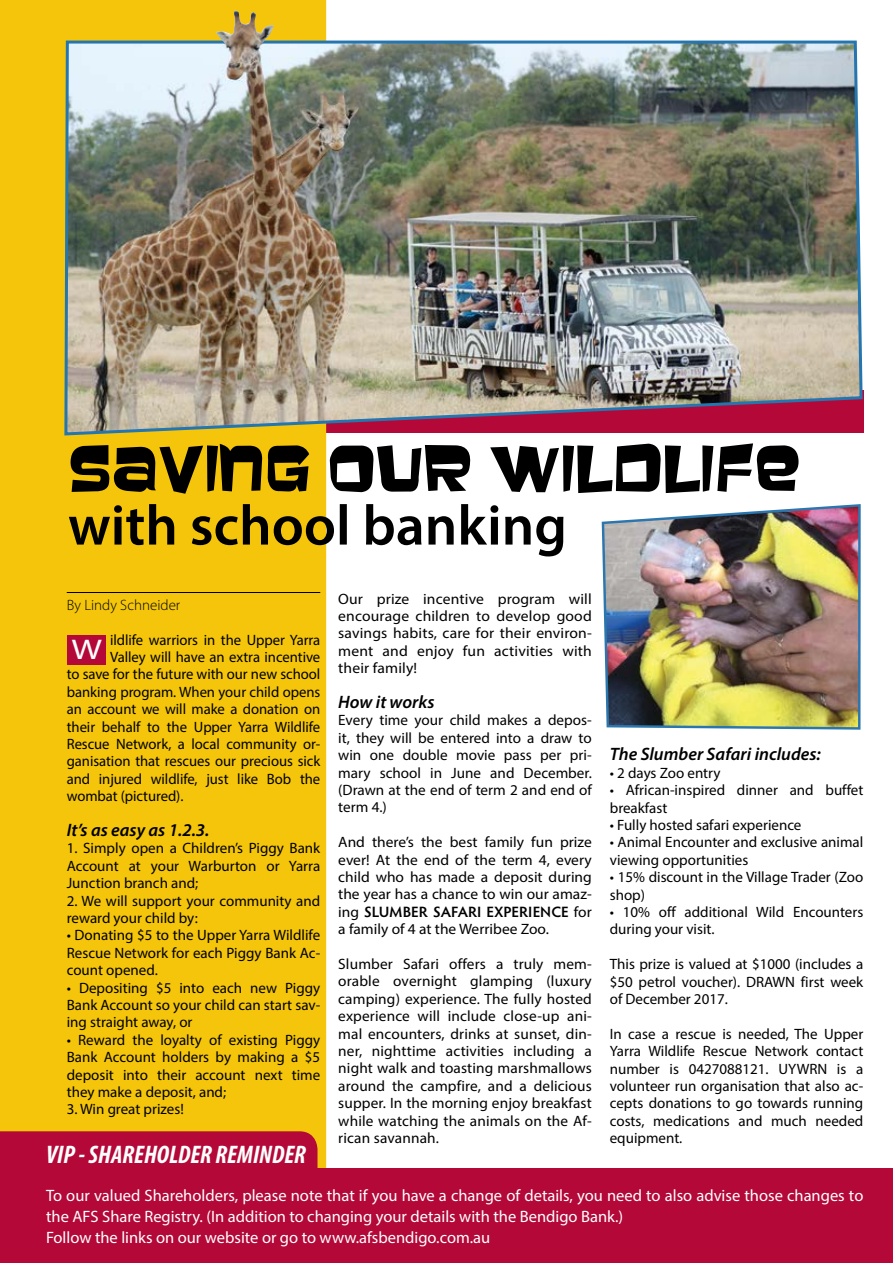
<style>
.page{position:relative;width:893px;height:1263px;background:#fff}
.page>*{position:absolute;margin:0;border:0;box-sizing:border-box;transform-origin:0 0}
.t1{font:28.5px "Myriad Pro";color:#fff;scale:1.27 1}
.t2{font:italic 700 condensed 25.5px "Myriad Pro";color:#fff}
.t3{font:italic 600 18px "Myriad Pro";color:#000}
.t4{font:16.5px/21px "Myriad Pro";color:#fff}
.t5{font:15px/17.4px "Myriad Pro";color:#000;text-align:justify}
.t6{font:15px/17.4px "Myriad Pro";color:#000;text-align:justify;scale:1.04 1}
.t7{font:600 15px "Hypatia Sans Pro";letter-spacing:-.005em;color:#000}
.t8{font:300 15px "Myriad Pro";color:#000}
.s1{font-family:"Myriad Pro";font-weight:400}
</style>
<div class="page">
<div style="left:0;top:0;width:326px;height:1168px;background:#f4c50a"></div>
<img style="left:63px;top:39px;width:801px;height:398px">
<div style="left:0;top:1168px;width:893px;height:95px;background:#b30838"></div>
<div style="left:0;top:1131px;width:317px;height:37px;background:#b30838"></div>
<hr style="left:67px;top:592px;width:253px;height:1px;background:#000">
<svg style="left:69px;top:504px;width:494px;height:52px"></svg>
<svg style="left:70px;top:443px;width:729px;height:51px"></svg>
<div style="left:67px;top:635px;width:38px;height:29px;background:#b30838"></div>
<img style="left:601px;top:504px;width:260px;height:226px">
<img style="left:216px;top:11px;width:143px;height:183px">
<p class="t8" style="left:67px;top:596px;width:115px">By Lindy Schneider</p>
<p class="t5" style="left:110px;top:630px;width:212px">ildlife warriors in the Upper Yarra</p>
<p class="t5" style="left:110px;top:648px;width:212px">Valley will have an extra incentive</p>
<p class="t5" style="left:67px;top:665px;width:255px">to save for the future with our new school</p>
<p class="t5" style="left:67px;top:683px;width:255px">banking program. When your child opens</p>
<p class="t5" style="left:67px;top:700px;width:255px">an account we will make a donation on</p>
<p class="t5" style="left:67px;top:717px;width:255px">their behalf to the Upper Yarra Wildlife</p>
<p class="t5" style="left:67px;top:735px;width:255px">Rescue Network, a local community or-</p>
<p class="t5" style="left:67px;top:752px;width:255px">ganisation that rescues our precious sick</p>
<p class="t5" style="left:67px;top:770px;width:255px">and injured wildlife, just like Bob the</p>
<p class="t5" style="left:67px;top:787px;width:118px">wombat (pictured).</p>
<p class="t3" style="left:67px;top:818px;width:144px">It’s as easy as 1.2.3.</p>
<p class="t5" style="left:67px;top:839px;width:255px">1. Simply open a Children’s Piggy Bank Account at your Warburton or Yarra Junction branch and;</p>
<p class="t5" style="left:67px;top:891px;width:255px">2. We will support your community and reward your child by:</p>
<p class="t5" style="left:67px;top:926px;width:255px">• Donating $5 to the Upper Yarra Wildlife Rescue Network for each Piggy Bank Ac&shy;count opened.</p>
<p class="t5" style="left:67px;top:978px;width:255px">• Depositing $5 into each new Piggy Bank Account so your child can start sav&shy;ing straight away, or</p>
<p class="t5" style="left:67px;top:1031px;width:255px">• Reward the loyalty of existing Piggy Bank Account holders by making a $5 deposit into their account next time they make a deposit, and;</p>
<p class="t5" style="left:67px;top:1100px;width:119px">3. Win great prizes!</p>
<h1 class="t1" style="left:72px;top:632px;width:26px">W</h1>
<h2 class="t2" style="left:46px;top:1139px;width:261px">VIP - SHAREHOLDER REMINDER</h2>
<p class="t6" style="left:338px;top:590px;width:245px">Our prize incentive program will encourage children to develop good savings habits, care for their environ&shy;ment and enjoy fun activities with their family!</p>
<p class="t3" style="left:338px;top:690px;width:98px">How it works</p>
<p class="t5" style="left:338px;top:711px;width:255px">Every time your child makes a depos&shy;it, they will be entered into a draw to win one double movie pass per pri&shy;mary school in June and December. (Drawn at the end of term 2 and end of term 4.)</p>
<p class="t5" style="left:338px;top:833px;width:255px">And there’s the best family fun prize ever! At the end of the term 4, every child who has made a deposit during the year has a chance to win our amaz-</p>
<p class="t7" style="left:338px;top:901px;width:255px"><span class="s1">ing</span> SLUMBER SAFARI EXPERIENCE <span class="s1">for</span></p>
<p class="t5" style="left:338px;top:920px;width:212px">a family of 4 at the Werribee Zoo.</p>
<p class="t5" style="left:338px;top:955px;width:255px">Slumber Safari offers a truly mem&shy;orable overnight glamping (luxury camping) experience. The fully hosted experience will include close-up ani&shy;mal encounters, drinks at sunset, din&shy;ner, nighttime activities including a night walk and toasting marshmallows around the campfire, and a delicious supper. In the morning enjoy breakfast while watching the animals on the Af&shy;rican savannah.</p>
<p class="t3" style="left:610px;top:743px;width:213px">The Slumber Safari includes:</p>
<p class="t5" style="left:610px;top:764px;width:112px">• 2 days Zoo entry</p>
<p class="t5" style="left:610px;top:781px;width:255px">• African-inspired dinner and buffet breakfast</p>
<p class="t5" style="left:610px;top:816px;width:193px">• Fully hosted safari experience</p>
<p class="t5" style="left:610px;top:833px;width:255px">• Animal Encounter and exclusive animal viewing opportunities</p>
<p class="t5" style="left:610px;top:868px;width:255px">• 15% discount in the Village Trader (Zoo shop)</p>
<p class="t5" style="left:610px;top:903px;width:255px">• 10% off additional Wild Encounters during your visit.</p>
<p class="t5" style="left:610px;top:955px;width:255px">This prize is valued at $1000 (includes a $50 petrol voucher). DRAWN first week of December 2017.</p>
<p class="t5" style="left:610px;top:1025px;width:255px">In case a rescue is needed, The Upper Yarra Wildlife Rescue Network contact number is 0427088121. UYWRN is a volunteer run organisation that also ac&shy;cepts donations to go towards running costs, medications and much needed equipment.</p>
<p class="t4" style="left:46px;top:1185px;width:819px">To our valued Shareholders, please note that if you have a change of details, you need to also advise those changes to the AFS Share Registry. (In addition to changing your details with the Bendigo Bank.)<br>Follow the links on our website or go to www.afsbendigo.com.au</p>
</div>
